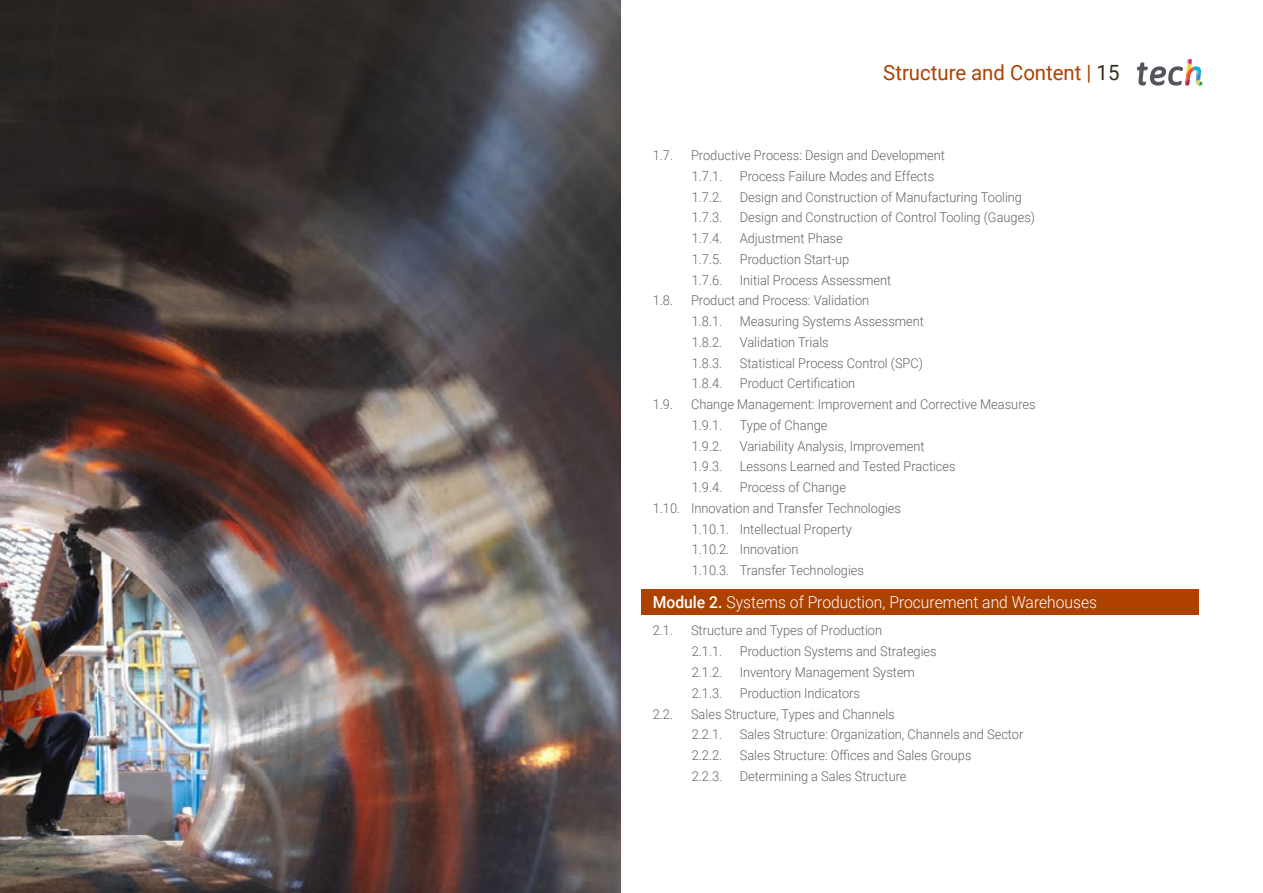
<style>
.page{position:relative;width:1263px;height:893px;background:#fff}
.page>*{position:absolute;margin:0;border:0;box-sizing:border-box;transform-origin:0 0}
.t1{font:21px "Roboto";color:#ae4000}
.t2{font:300 16.5px "Roboto";color:#fff;scale:.95 1}
.t3{font:300 13.5px/20.7px "Roboto";color:#61646a;scale:.95 1}
.s1{color:#332d20}
.s2{font-weight:500}
</style>
<div class="page">
<svg style="left:1137px;top:59px;width:65px;height:27px"></svg>
<div style="left:642px;top:590px;width:557px;height:25px;background:#ae4000"></div>
<img style="left:0;top:0;width:621px;height:893px">
<h1 class="t1" style="left:883px;top:57px;width:238px">Structure and Content | <span class="s1">15</span></h1>
<p class="t3" style="left:653px;top:144px;width:23px">1.7.</p>
<p class="t3" style="left:691px;top:144px;width:269px">Productive Process: Design and Development<br>1.7.1.</p>
<p class="t3" style="left:740px;top:165px;width:206px">Process Failure Modes and Effects</p>
<p class="t3" style="left:692px;top:186px;width:34px">1.7.2.</p>
<p class="t3" style="left:740px;top:186px;width:299px">Design and Construction of Manufacturing Tooling</p>
<p class="t3" style="left:692px;top:207px;width:34px">1.7.3.</p>
<p class="t3" style="left:740px;top:207px;width:312px">Design and Construction of Control Tooling (Gauges)</p>
<p class="t3" style="left:692px;top:227px;width:34px">1.7.4.</p>
<p class="t3" style="left:740px;top:227px;width:110px">Adjustment Phase</p>
<p class="t3" style="left:692px;top:248px;width:34px">1.7.5.</p>
<p class="t3" style="left:740px;top:248px;width:117px">Production Start-up</p>
<p class="t3" style="left:692px;top:269px;width:34px">1.7.6.</p>
<p class="t3" style="left:740px;top:269px;width:161px">Initial Process Assessment</p>
<p class="t3" style="left:653px;top:290px;width:23px">1.8.</p>
<p class="t3" style="left:691px;top:290px;width:189px">Product and Process: Validation<br>1.8.1.</p>
<p class="t3" style="left:740px;top:310px;width:195px">Measuring Systems Assessment</p>
<p class="t3" style="left:692px;top:331px;width:34px">1.8.2.</p>
<p class="t3" style="left:740px;top:331px;width:95px">Validation Trials</p>
<p class="t3" style="left:692px;top:352px;width:34px">1.8.3.</p>
<p class="t3" style="left:740px;top:352px;width:194px">Statistical Process Control (SPC)</p>
<p class="t3" style="left:692px;top:373px;width:34px">1.8.4.</p>
<p class="t3" style="left:740px;top:373px;width:123px">Product Certification</p>
<p class="t3" style="left:653px;top:393px;width:23px">1.9.</p>
<p class="t3" style="left:691px;top:393px;width:364px">Change Management: Improvement and Corrective Measures<br>1.9.1.</p>
<p class="t3" style="left:740px;top:414px;width:94px">Type of Change</p>
<p class="t3" style="left:692px;top:435px;width:34px">1.9.2.</p>
<p class="t3" style="left:740px;top:435px;width:196px">Variability Analysis, Improvement</p>
<p class="t3" style="left:692px;top:456px;width:34px">1.9.3.</p>
<p class="t3" style="left:740px;top:456px;width:229px">Lessons Learned and Tested Practices</p>
<p class="t3" style="left:692px;top:476px;width:34px">1.9.4.</p>
<p class="t3" style="left:740px;top:476px;width:113px">Process of Change</p>
<p class="t3" style="left:653px;top:497px;width:263px">1.10. Innovation and Transfer Technologies</p>
<p class="t3" style="left:692px;top:518px;width:170px">1.10.1. Intellectual Property</p>
<p class="t3" style="left:692px;top:539px;width:114px">1.10.2. Innovation</p>
<p class="t3" style="left:692px;top:559px;width:183px">1.10.3. Transfer Technologies</p>
<p class="t2" style="left:653px;top:591px;width:469px"><span class="s2">Module 2.</span> Systems of Production, Procurement and Warehouses</p>
<p class="t3" style="left:653px;top:620px;width:23px">2.1.</p>
<p class="t3" style="left:691px;top:620px;width:203px">Structure and Types of Production<br>2.1.1.</p>
<p class="t3" style="left:740px;top:641px;width:209px">Production Systems and Strategies</p>
<p class="t3" style="left:692px;top:661px;width:34px">2.1.2.</p>
<p class="t3" style="left:740px;top:661px;width:186px">Inventory Management System</p>
<p class="t3" style="left:692px;top:682px;width:34px">2.1.3.</p>
<p class="t3" style="left:740px;top:682px;width:128px">Production Indicators</p>
<p class="t3" style="left:653px;top:703px;width:23px">2.2.</p>
<p class="t3" style="left:691px;top:703px;width:216px">Sales Structure, Types and Channels<br>2.2.1.</p>
<p class="t3" style="left:740px;top:724px;width:300px">Sales Structure: Organization, Channels and Sector</p>
<p class="t3" style="left:692px;top:744px;width:34px">2.2.2.</p>
<p class="t3" style="left:740px;top:744px;width:245px">Sales Structure: Offices and Sales Groups</p>
<p class="t3" style="left:692px;top:765px;width:34px">2.2.3.</p>
<p class="t3" style="left:740px;top:765px;width:177px">Determining a Sales Structure</p>
</div>
